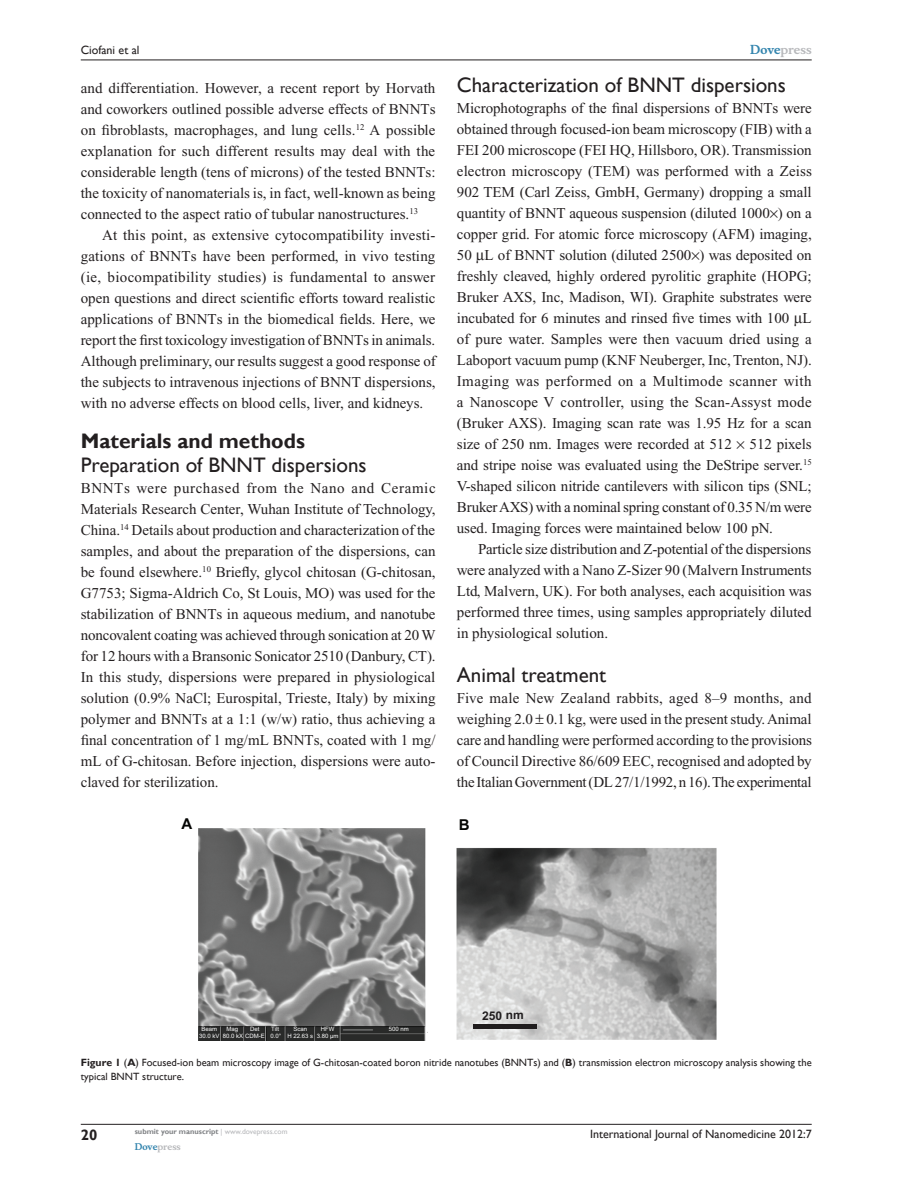
<style>
.page{position:relative;width:918px;height:1188px;background:#fff}
.page>*{position:absolute;margin:0;border:0;box-sizing:border-box;transform-origin:0 0}
.t1{font:21px "Gill Sans";color:#231f20}
.t2{font:700 21px "Gill Sans";color:#231f20}
.t3{font:15px/21px "Times New Roman";color:#231f20;text-align:justify}
.t4{font:700 15px "Arial";color:#040503}
.t5{font:700 15px "Gill Sans";color:#231f20}
.t6{font:12px "Gill Sans";color:#231f20}
.t7{font:700 12px "Musee";color:#b8b9bc}
.t8{font:700 12px "Arial";color:#201d1e}
.t9{font:10.5px/13.5px "Gill Sans";color:#231f20}
.t10{font:700 9px "Musee";color:#b8b9bc}
.t11{font:700 7.5px "Gill Sans";color:#808285}
.t12{font:6px/6.9px "Arial";color:#fff}
.s1{color:#3485ae}
.s2{font-weight:700}
.s3{font-weight:400;color:#b8b9bc}
</style>
<div class="page">
<img style="left:198px;top:829px;width:519px;height:212px">
<div style="left:474px;top:1024px;width:63px;height:5px;background:#201d1e"></div>
<hr style="left:81px;top:1124px;width:731px;height:1px;background:#231f20">
<hr style="left:81px;top:60px;width:731px;height:1px;background:#231f20">
<p class="t6" style="left:81px;top:43px;width:60px">Ciofani et al</p>
<p class="t3" style="left:81px;top:77px;width:356px">and differentiation. However, a recent report by Horvath and coworkers outlined possible adverse effects of BNNTs on fibroblasts, macrophages, and lung cells.<sup>12</sup> A possible explanation for such different results may deal with the considerable length (tens of microns) of the tested BNNTs: the toxicity of nanomaterials is, in fact, well-known as being connected to the aspect ratio of tubular nanostructures.<sup>13</sup></p>
<p class="t3" style="left:81px;top:224px;width:357px;text-indent:21px">At this point, as extensive cytocompatibility investi&shy;gations of BNNTs have been performed, in vivo testing (ie, biocompatibility studies) is fundamental to answer open questions and direct scientific efforts toward realistic applications of BNNTs in the biomedical fields. Here, we report the first toxicology investigation of BNNTs in animals.<br>Although preliminary, our results suggest a good response of the subjects to intravenous injections of BNNT dispersions, with no adverse effects on blood cells, liver, and kidneys.</p>
<h1 class="t2" style="left:81px;top:428px;width:226px">Materials and methods</h1>
<h1 class="t1" style="left:81px;top:453px;width:287px">Preparation of BNNT dispersions</h1>
<p class="t3" style="left:81px;top:478px;width:356px">BNNTs were purchased from the Nano and Ceramic Materials Research Center, Wuhan Institute of Technology, China.<sup>14</sup> Details about production and characterization of the samples, and about the preparation of the dispersions, can be found elsewhere.<sup>10</sup> Briefly, glycol chitosan (G-chitosan, G7753; Sigma-Aldrich Co, St Louis, MO) was used for the stabilization of BNNTs in aqueous medium, and nanotube noncovalent coating was achieved through sonication at 20 W for 12 hours with a Bransonic Sonicator 2510 (Danbury, CT).<br>In this study, dispersions were prepared in physiological solution (0.9% NaCl; Eurospital, Trieste, Italy) by mixing polymer and BNNTs at a 1:1 (w/w) ratio, thus achieving a final concentration of 1 mg/mL BNNTs, coated with 1 mg/ mL of G-chitosan. Before injection, dispersions were auto&shy;claved for sterilization.</p>
<p class="t7" style="left:750px;top:43px;width:63px"><span class="s1">Dove</span>press</p>
<h1 class="t1" style="left:457px;top:73px;width:330px">Characterization of BNNT dispersions</h1>
<p class="t3" style="left:457px;top:98px;width:357px">Microphotographs of the final dispersions of BNNTs were obtained through focused-ion beam microscopy (FIB) with a FEI 200 microscope (FEI HQ, Hillsboro, OR). Transmission electron microscopy (TEM) was performed with a Zeiss 902 TEM (Carl Zeiss, GmbH, Germany) dropping a small quantity of BNNT aqueous suspension (diluted 1000 ) on a copper grid. For atomic force microscopy (AFM) imaging, 50 L of BNNT solution (diluted 2500 ) was deposited on freshly cleaved, highly ordered pyrolitic graphite (HOPG; Bruker AXS, Inc, Madison, WI). Graphite substrates were incubated for 6 minutes and rinsed five times with 100 L of pure water. Samples were then vacuum dried using a Laboport vacuum pump (KNF Neuberger, Inc, Trenton, NJ).<br>Imaging was performed on a Multimode scanner with a Nanoscope V controller, using the Scan-Assyst mode (Bruker AXS). Imaging scan rate was 1.95 Hz for a scan size of 250 nm. Images were recorded at 512 512 pixels and stripe noise was evaluated using the DeStripe server.<sup>15<br></sup>V-shaped silicon nitride cantilevers with silicon tips (SNL; Bruker AXS) with a nominal spring constant of 0.35 N/m were used. Imaging forces were maintained below 100 pN.</p>
<p class="t3" style="left:457px;top:539px;width:356px;text-indent:21px">Particle size distribution and Z-potential of the dispersions were analyzed with a Nano Z-Sizer 90 (Malvern Instruments Ltd, Malvern, UK). For both analyses, each acquisition was performed three times, using samples appropriately diluted in physiological solution.</p>
<h1 class="t1" style="left:457px;top:663px;width:151px">Animal treatment</h1>
<p class="t3" style="left:457px;top:687px;width:357px">Five male New Zealand rabbits, aged 8–9 months, and weighing 2.0 0.1 kg, were used in the present study. Animal care and handling were performed according to the provisions of Council Directive 86/609 EEC, recognised and adopted by the Italian Government (DL 27/1/1992, n 16). The experimental</p>
<p class="t4" style="left:181px;top:815px;width:12px">A</p>
<p class="t4" style="left:459px;top:816px;width:12px">B</p>
<p class="t12" style="left:227px;top:1026px;width:13px">Mag</p>
<p class="t12" style="left:250px;top:1026px;width:11px">Det</p>
<p class="t12" style="left:271px;top:1025px;width:9px">Tilt</p>
<p class="t12" style="left:293px;top:1026px;width:15px">Scan</p>
<p class="t12" style="left:321px;top:1026px;width:15px">HFW</p>
<p class="t12" style="left:389px;top:1025px;width:22px">500 nm</p>
<p class="t12" style="left:199px;top:1026px;width:141px;text-indent:2px">Beam<br>30.0 kV 80.0 kX CDM-E 0.0° H 22.63 s 3.80 µm</p>
<p class="t8" style="left:482px;top:1009px;width:43px">250 nm</p>
<p class="t9" style="left:81px;top:1056px;width:732px"><span class="s2">Figure 1</span> (<span class="s2">A</span>) Focused-ion beam microscopy image of G-chitosan-coated boron nitride nanotubes (BNNTs) and (<span class="s2">B</span>) transmission electron microscopy analysis showing the typical BNNT structure.</p>
<p class="t5" style="left:81px;top:1126px;width:18px">20</p>
<p class="t11" style="left:135px;top:1127px;width:154px">submit your manuscript <span class="s3">| www.dovepress.com</span></p>
<p class="t10" style="left:135px;top:1141px;width:48px"><span class="s1">Dove</span>press</p>
<p class="t6" style="left:590px;top:1127px;width:223px">International Journal of Nanomedicine 2012:7</p>
</div>
